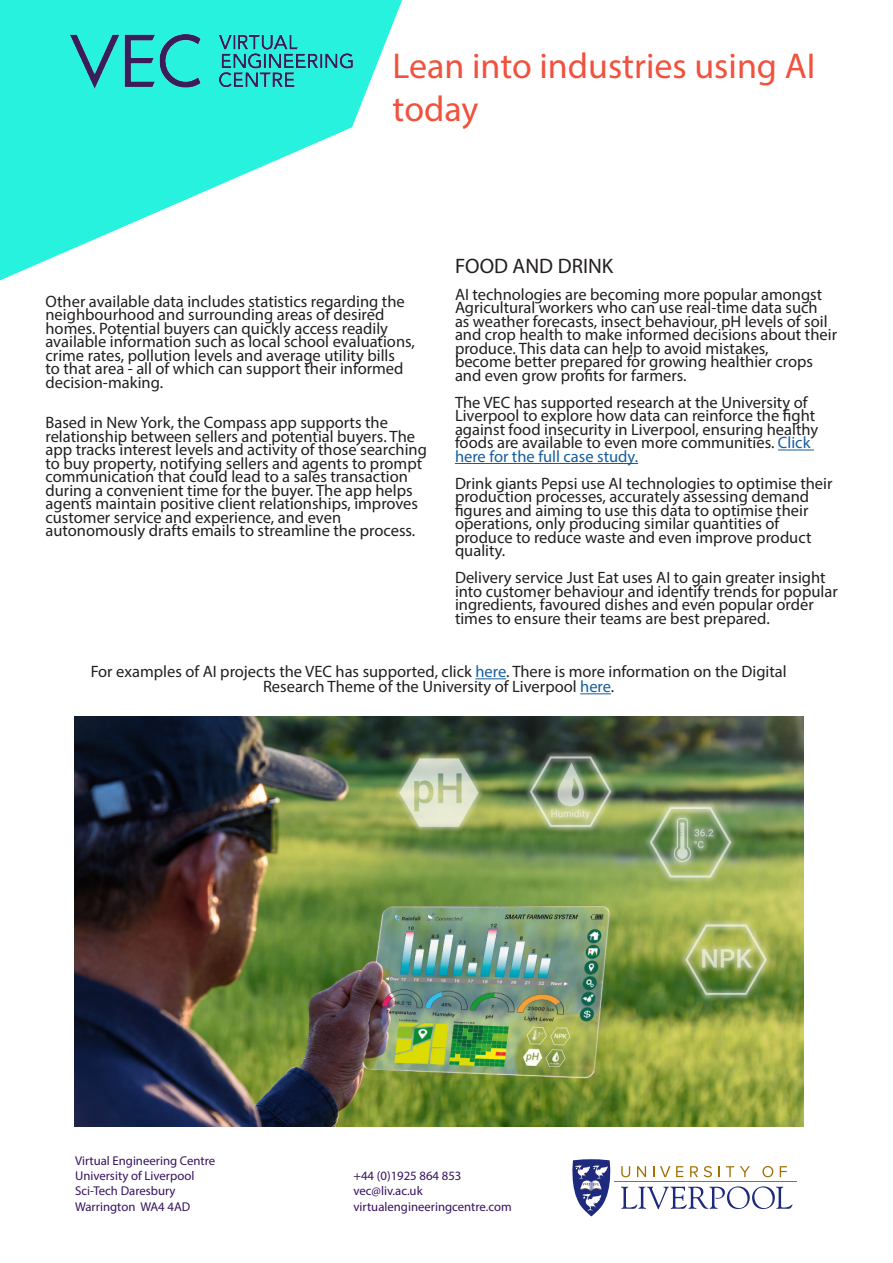
<style>
.page{position:relative;width:893px;height:1263px;background:#fff}
.page>*{position:absolute;margin:0;border:0;box-sizing:border-box;transform-origin:0 0}
.t1{font:36px/43.2px "Myriad Pro";color:#f0523e}
.t2{font:21px "Myriad Pro";color:#231f20}
.t3{font:16.5px/13.5px "Myriad Pro";color:#231f20}
.t4{font:12.75px/15.3px "Myriad Pro";color:#371260}
.s1{color:#175d9e}
</style>
<div class="page">
<svg style="left:0;top:0;width:402px;height:280px;fill:#27f2de"></svg>
<hr style="left:778px;top:450px;width:36px;height:1px;background:#175d9e">
<hr style="left:455px;top:463px;width:183px;height:1px;background:#175d9e">
<svg style="left:572px;top:1159px;width:39px;height:57px"></svg>
<hr style="left:614px;top:1181px;width:182px;height:1px;background:#a17203">
<svg style="left:676px;top:1166px;width:7px;height:11px"></svg>
<svg style="left:660px;top:1166px;width:10px;height:11px"></svg>
<svg style="left:637px;top:1166px;width:9px;height:11px"></svg>
<svg style="left:621px;top:1166px;width:9px;height:11px"></svg>
<svg style="left:780px;top:1166px;width:7px;height:11px"></svg>
<svg style="left:740px;top:1166px;width:10px;height:11px"></svg>
<svg style="left:726px;top:1166px;width:8px;height:11px"></svg>
<svg style="left:690px;top:1166px;width:8px;height:11px"></svg>
<svg style="left:762px;top:1166px;width:11px;height:11px"></svg>
<svg style="left:704px;top:1166px;width:8px;height:11px"></svg>
<svg style="left:621px;top:1186px;width:171px;height:23px"></svg>
<img style="left:71px;top:35px;width:282px;height:54px">
<img style="left:75px;top:717px;width:729px;height:410px">
<hr style="left:475px;top:678px;width:31px;height:1px;background:#175d9e">
<hr style="left:580px;top:693px;width:31px;height:1px;background:#175d9e">
<p class="t1" style="left:393px;top:44px;width:424px">Lean into industries using AI today</p>
<p class="t3" style="left:45px;top:294px;width:371px">Other available data includes statistics regarding the neighbourhood and surrounding areas of desired homes. Potential buyers can quickly access readily available information such as local school evaluations, crime rates, pollution levels and average utility bills<br>to that area - all of which can support their informed decision-making.</p>
<p class="t3" style="left:45px;top:416px;width:383px">Based in New York, the Compass app supports the relationship between sellers and potential buyers. The app tracks interest levels and activity of those searching to buy property, notifying sellers and agents to prompt communication that could lead to a sales transaction during a convenient time for the buyer. The app helps agents maintain positive client relationships, improves customer service and experience, and even</p>
<p class="t3" style="left:45px;top:524px;width:371px">autonomously drafts emails to streamline the process.</p>
<p class="t2" style="left:455px;top:253px;width:160px">FOOD AND DRINK</p>
<p class="t3" style="left:455px;top:287px;width:384px">AI technologies are becoming more popular amongst Agricultural workers who can use real-time data such<br>as weather forecasts, insect behaviour, pH levels of soil and crop health to make informed decisions about their produce. This data can help to avoid mistakes,</p>
<p class="t3" style="left:455px;top:355px;width:359px">become better prepared for growing healthier crops and even grow profits for farmers.</p>
<p class="t3" style="left:455px;top:395px;width:365px">The VEC has supported research at the University of Liverpool to explore how data can reinforce the fight against food insecurity in Liverpool, ensuring healthy foods are available to even more communities. <span class="s1">Click here for the full case study.</span></p>
<p class="t3" style="left:455px;top:476px;width:379px">Drink giants Pepsi use AI technologies to optimise their</p>
<p class="t3" style="left:455px;top:490px;width:356px">production processes, accurately assessing demand figures and aiming to use this data to optimise their</p>
<p class="t3" style="left:455px;top:517px;width:326px">operations, only producing similar quantities of</p>
<p class="t3" style="left:455px;top:530px;width:358px">produce to reduce waste and even improve product quality.</p>
<p class="t3" style="left:455px;top:571px;width:384px">Delivery service Just Eat uses AI to gain greater insight into customer behaviour and identify trends for popular ingredients, favoured dishes and even popular order times to ensure their teams are best prepared.</p>
<p class="t3" style="left:91px;top:664px;width:697px;line-height:15px;text-align:center">For examples of AI projects the VEC has supported, click <span class="s1">here</span>. There is more information on the Digital<br>Research Theme of the University of Liverpool <span class="s1">here</span>.</p>
<p class="t4" style="left:75px;top:1153px;width:142px">Virtual Engineering Centre</p>
<p class="t4" style="left:75px;top:1168px;width:121px">University of Liverpool<br>Sci-Tech Daresbury</p>
<p class="t4" style="left:75px;top:1198px;width:117px">Warrington WA4 4AD</p>
<p class="t4" style="left:353px;top:1168px;width:109px">+44 (0)1925 864 853</p>
<p class="t4" style="left:353px;top:1183px;width:71px">vec@liv.ac.uk</p>
<p class="t4" style="left:353px;top:1198px;width:160px">virtualengineeringcentre.com</p>
</div>
